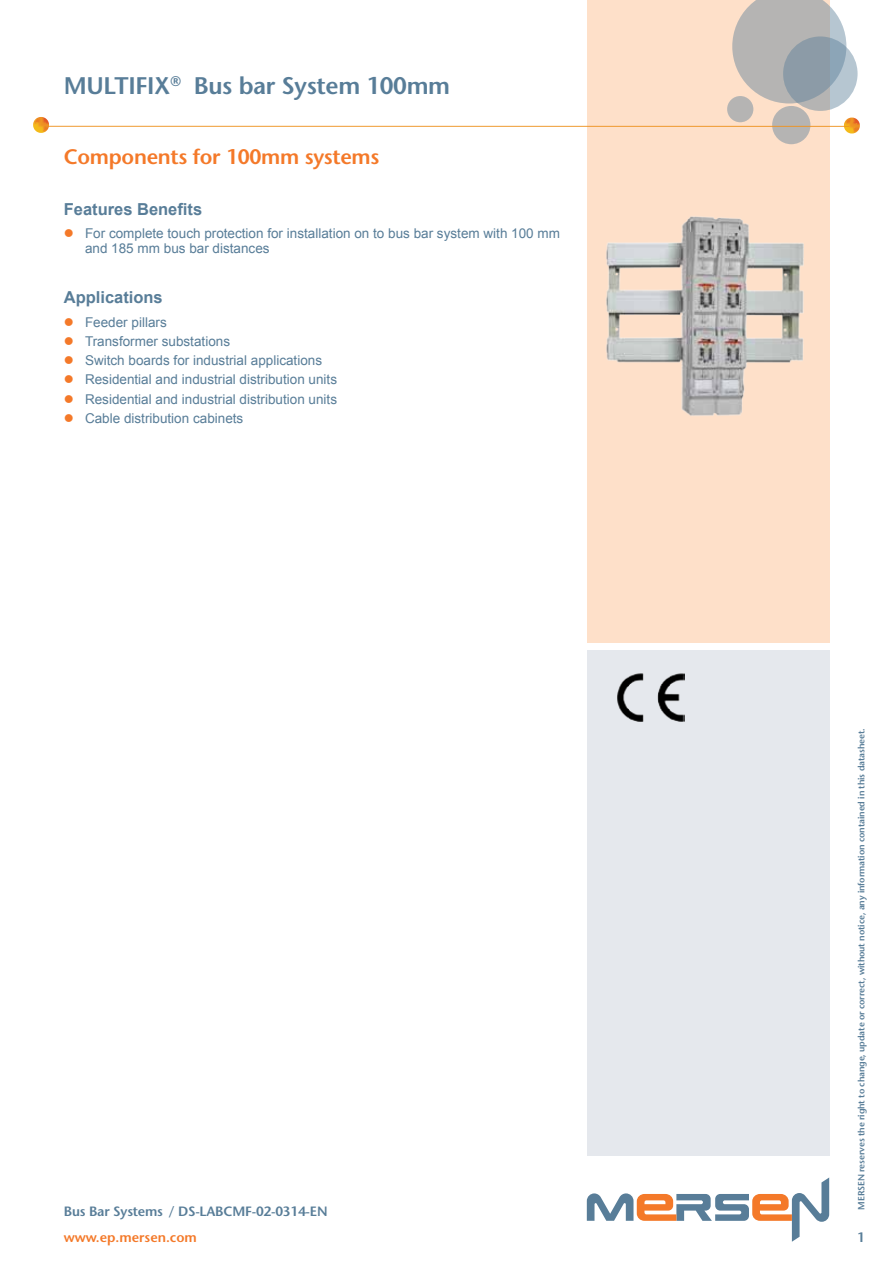
<style>
.page{position:relative;width:893px;height:1263px;background:#fff}
.page>*{position:absolute;margin:0;border:0;box-sizing:border-box;transform-origin:0 0}
.t1{font:600 24px "Stone Sans Std";letter-spacing:-.015em;color:#587d98}
.t2{font:600 21px "Stone Sans Std";letter-spacing:-.015em;color:#f47929}
.t3{font:700 16.5px "Arial";color:#587d98}
.t4{font:13.5px/19.2px "Arial";color:#587d98}
.t5{font:600 13.5px "Stone Sans Std";letter-spacing:-.015em;color:#587d98}
.t6{font:600 13.5px "Stone Sans Std";color:#f47929}
.t7{font:600 9px "Stone Sans Std";letter-spacing:-.015em;color:#587d98}
</style>
<div class="page">
<div style="left:587px;top:0;width:242px;height:642px;background:#fee0c9"></div>
<div style="left:587px;top:651px;width:242px;height:505px;background:#e5e8ed"></div>
<img style="left:617px;top:673px;width:68px;height:49px">
<svg style="left:587px;top:1177px;width:242px;height:65px"></svg>
<img style="left:606px;top:216px;width:198px;height:200px">
<svg style="left:732px;top:0;width:114px;height:103px"></svg>
<svg style="left:783px;top:36px;width:74px;height:75px;background:#98a7b2"></svg>
<div style="left:772px;top:106px;width:38px;height:38px;background:#b5b4b3;border-radius:50%"></div>
<div style="left:727px;top:96px;width:26px;height:26px;background:#b5b4b3;border-radius:50%"></div>
<svg style="left:844px;top:118px;width:16px;height:16px"></svg>
<hr style="left:47px;top:126px;width:802px;height:1px;background:#ee9321">
<svg style="left:33px;top:117px;width:16px;height:16px"></svg>
<h1 class="t1" style="left:64px;top:71px;width:388px">MULTIFIX<sup>®</sup> Bus bar System 100mm</h1>
<h2 class="t2" style="left:64px;top:144px;width:317px">Components for 100mm systems</h2>
<p class="t3" style="left:64px;top:198px;width:140px">Features Benefits</p>
<p class="t4" style="left:85px;top:226px;width:476px;line-height:15px">For complete touch protection for installation on to bus bar system with 100 mm and 185 mm bus bar distances</p>
<p class="t3" style="left:64px;top:286px;width:101px">Applications</p>
<p class="t4" style="left:85px;top:312px;width:254px">Feeder pillars<br>Transformer substations<br>Switch boards for industrial applications Residential and industrial distribution units Residential and industrial distribution units Cable distribution cabinets</p>
<p class="t7" style="left:856px;top:1209px;width:483px;rotate:-90deg">MERSEN reserves the right to change, update or correct, without notice, any information contained in this datasheet.</p>
<p class="t5" style="left:64px;top:1203px;width:265px">Bus Bar Systems / DS-LABCMF-02-0314-EN</p>
<p class="t6" style="left:64px;top:1229px;width:135px">www.ep.mersen.com</p>
<p class="t5" style="left:857px;top:1229px;width:9px">1</p>
</div>
